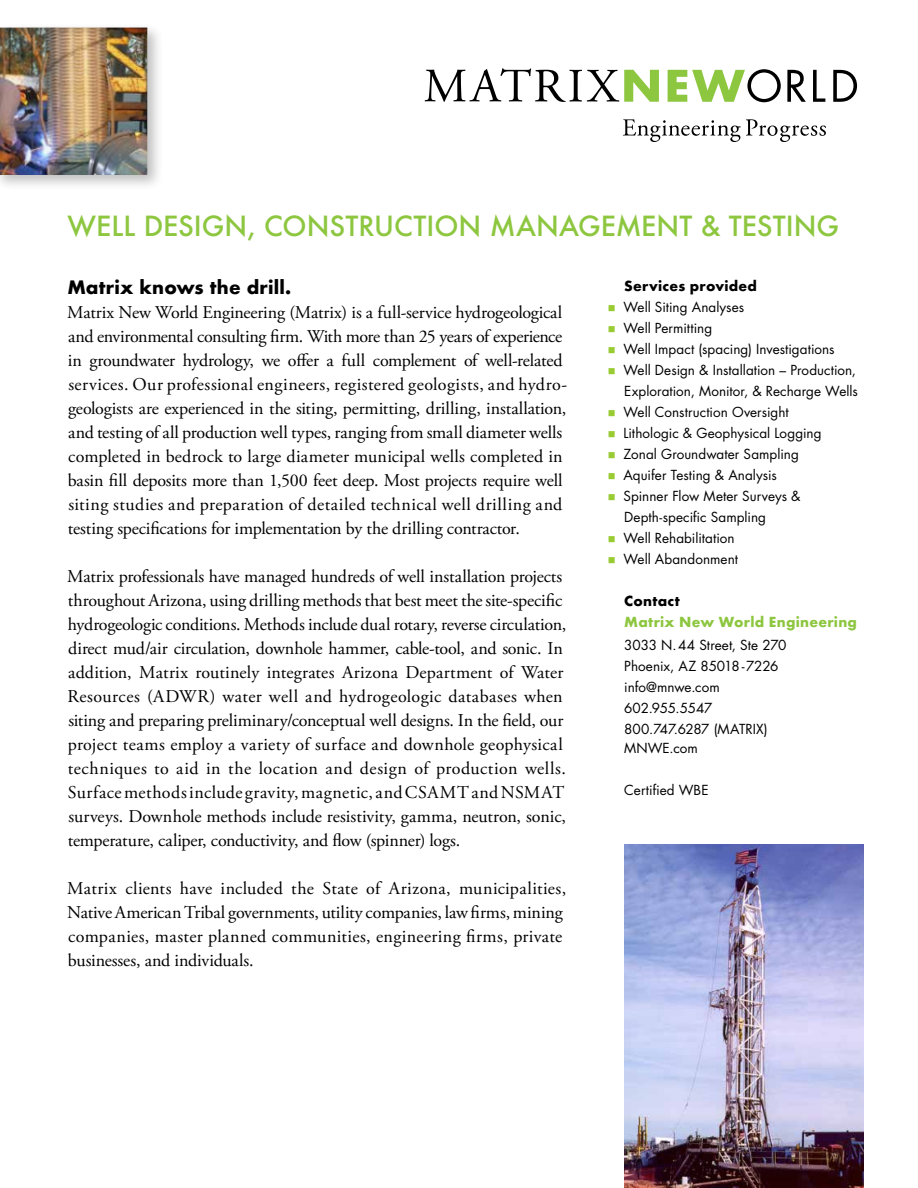
<style>
.page{position:relative;width:918px;height:1188px;background:#fff}
.page>*{position:absolute;margin:0;border:0;box-sizing:border-box;transform-origin:0 0}
.t1{font:500 27px "Futura";color:#8dc63f}
.t2{font:18px/24px "Adobe Garamond Pro";color:#000}
.t3{font:700 18px "Futura";letter-spacing:.01em;color:#000}
.t4{font:13.5px/21px "Futura";color:#000}
.t5{font:700 13.5px "Futura";letter-spacing:.02em;color:#8dc63f}
.t6{font:700 13.5px "Futura";letter-spacing:.02em;color:#000}
.s1{color:#9c3}
</style>
<div class="page">
<svg style="left:623px;top:119px;width:203px;height:23px"></svg>
<svg style="left:425px;top:68px;width:234px;height:34px"></svg>
<svg style="left:668px;top:69px;width:113px;height:33px"></svg>
<svg style="left:787px;top:70px;width:19px;height:32px"></svg>
<svg style="left:813px;top:70px;width:12px;height:32px"></svg>
<svg style="left:833px;top:70px;width:24px;height:32px"></svg>
<img style="left:624px;top:845px;width:240px;height:343px">
<div style="left:0;top:22px;width:163px;height:169px;background:#000;opacity:.25"></div>
<div style="left:0;top:27px;width:148px;height:149px;background:#000;opacity:.15"></div>
<h1 class="t1" style="left:68px;top:208px;width:773px">WELL DESIGN, CONSTRUCTION MANAGEMENT &amp; TESTING</h1>
<p class="t3" style="left:67px;top:274px;width:225px">Matrix knows the drill.</p>
<p class="t2" style="left:67px;top:301px;width:502px">Matrix New World Engineering (Matrix) is a full-service hydrogeological and environmental consulting firm. With more than 25 years of experience in groundwater hydrology, we offer a full complement of well-related services. Our professional engineers, registered geologists, and hydro&shy;geologists are experienced in the siting, permitting, drilling, installation, and testing of all production well types, ranging from small diameter wells completed in bedrock to large diameter municipal wells completed in basin fill deposits more than 1,500 feet deep. Most projects require well siting studies and preparation of detailed technical well drilling and testing specifications for implementation by the drilling contractor.</p>
<p class="t2" style="left:67px;top:565px;width:501px">Matrix professionals have managed hundreds of well installation projects throughout Arizona, using drilling methods that best meet the site-specific hydrogeologic conditions. Methods include dual rotary, reverse circulation, direct mud/air circulation, downhole hammer, cable-tool, and sonic. In addition, Matrix routinely integrates Arizona Department of Water Resources (ADWR) water well and hydrogeologic databases when siting and preparing preliminary/conceptual well designs. In the field, our project teams employ a variety of surface and downhole geophysical techniques to aid in the location and design of production wells.<br>Surface methods include gravity, magnetic, and CSAMT and NSMAT surveys. Downhole methods include resistivity, gamma, neutron, sonic, temperature, caliper, conductivity, and flow (spinner) logs.</p>
<p class="t2" style="left:67px;top:877px;width:501px">Matrix clients have included the State of Arizona, municipalities, Native American Tribal governments, utility companies, law firms, mining companies, master planned communities, engineering firms, private businesses, and individuals.</p>
<p class="t6" style="left:624px;top:276px;width:134px">Services provided</p>
<p class="t4" style="left:608px;top:297px;width:138px"><span class="s1">■</span> Well Siting Analyses</p>
<p class="t4" style="left:608px;top:318px;width:106px"><span class="s1">■</span> Well Permitting</p>
<p class="t4" style="left:608px;top:339px;width:228px"><span class="s1">■</span> Well Impact (spacing) Investigations</p>
<p class="t4" style="left:608px;top:360px;width:252px;text-align:right"><span class="s1">■</span> Well Design &amp; Installation – Production,<br>Exploration, Monitor, &amp; Recharge Wells</p>
<p class="t4" style="left:608px;top:402px;width:182px"><span class="s1">■</span> Well Construction Oversight</p>
<p class="t4" style="left:608px;top:423px;width:215px"><span class="s1">■</span> Lithologic &amp; Geophysical Logging</p>
<p class="t4" style="left:608px;top:444px;width:193px"><span class="s1">■</span> Zonal Groundwater Sampling</p>
<p class="t4" style="left:608px;top:465px;width:171px"><span class="s1">■</span> Aquifer Testing &amp; Analysis</p>
<p class="t4" style="left:624px;top:486px;width:178px;text-indent:-16px"><span class="s1">■</span> Spinner Flow Meter Surveys &amp;<br>Depth-specific Sampling</p>
<p class="t4" style="left:608px;top:528px;width:128px"><span class="s1">■</span> Well Rehabilitation</p>
<p class="t4" style="left:608px;top:549px;width:132px"><span class="s1">■</span> Well Abandonment</p>
<p class="t6" style="left:624px;top:591px;width:57px">Contact</p>
<p class="t5" style="left:624px;top:612px;width:234px">Matrix New World Engineering</p>
<p class="t4" style="left:624px;top:634px;width:164px">3033 N. 44 Street, Ste 270<br>Phoenix, AZ 85018 -7226 info@mnwe.com<br>602.955.5547<br>800.747.6287 (MATRIX)</p>
<p class="t4" style="left:624px;top:738px;width:75px">MNWE.com</p>
<p class="t4" style="left:624px;top:780px;width:86px">Certified WBE</p>
</div>
